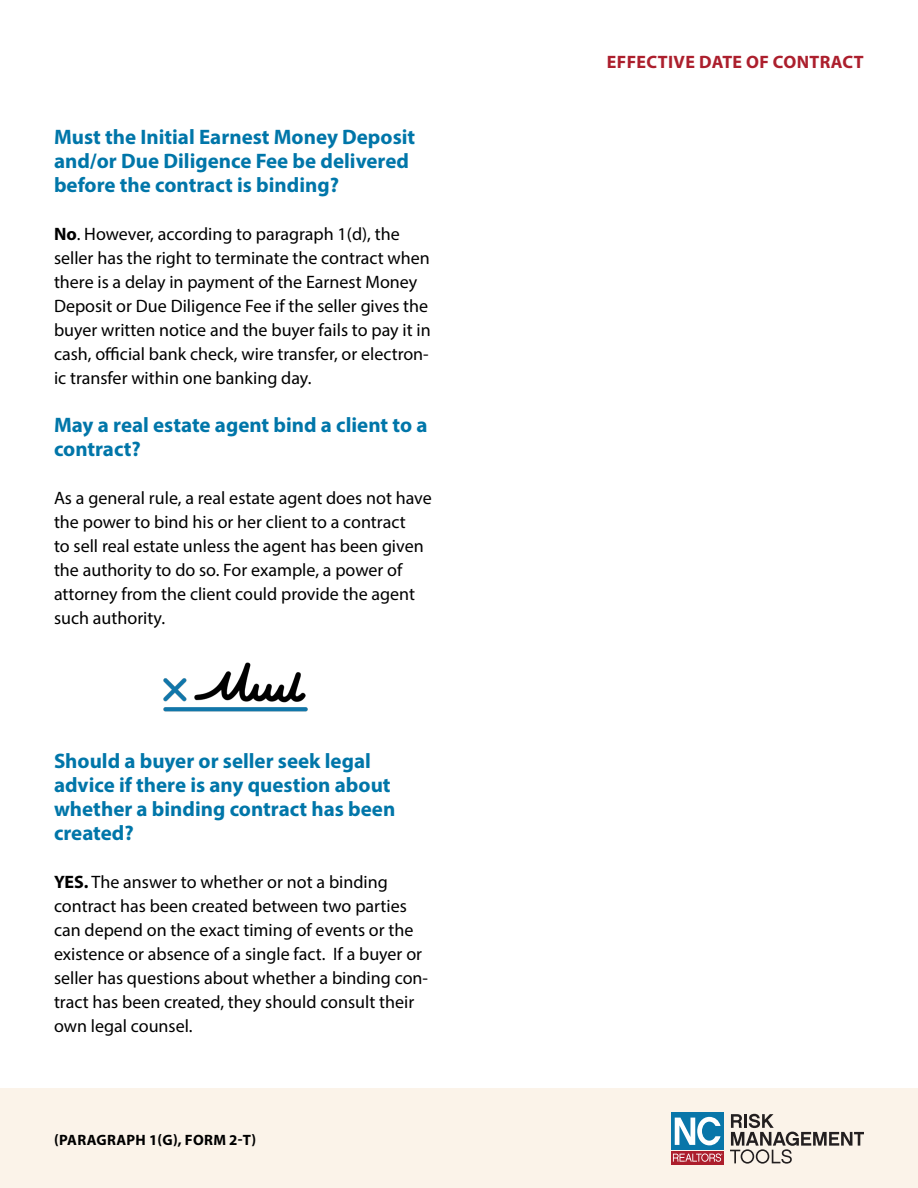
<style>
.page{position:relative;width:918px;height:1188px;background:#fff}
.page>*{position:absolute;margin:0;border:0;box-sizing:border-box;transform-origin:0 0}
.Question{font:700 21px/24px "Myriad Pro";color:#0076a9}
.Answer{font:18px/24px "Myriad Pro";color:#000}
.t1{font:700 18px "Myriad Pro";letter-spacing:.02em;color:#ac1f2d}
.t2{font:700 15px "Myriad Pro";letter-spacing:.02em;color:#000}
.s1{font-weight:700}
</style>
<div class="page">
<div style="left:0;top:1088px;width:918px;height:100px;background:#fbf3e9"></div>
<div style="left:671px;top:1112px;width:53px;height:38px;background:#0976a9"></div>
<div style="left:671px;top:1151px;width:53px;height:13px;background:#ac1e2c"></div>
<svg style="left:675px;top:1117px;width:46px;height:28px"></svg>
<svg style="left:673px;top:1153px;width:49px;height:9px"></svg>
<svg style="left:730px;top:1114px;width:134px;height:50px"></svg>
<img style="left:163px;top:662px;width:145px;height:50px">
<p class="Question" style="left:54px;top:124px;width:363px">Must the Initial Earnest Money Deposit and/or Due Diligence Fee be delivered before the contract is binding?</p>
<p class="Answer" style="left:54px;top:222px;width:378px"><span class="s1">No</span>. However, according to paragraph 1(d), the seller has the right to terminate the contract when there is a delay in payment of the Earnest Money Deposit or Due Diligence Fee if the seller gives the buyer written notice and the buyer fails to pay it in cash, official bank check, wire transfer, or electron&shy;ic transfer within one banking day.</p>
<p class="Question" style="left:54px;top:412px;width:375px">May a real estate agent bind a client to a contract?</p>
<p class="Answer" style="left:54px;top:486px;width:379px">As a general rule, a real estate agent does not have the power to bind his or her client to a contract<br>to sell real estate unless the agent has been given the authority to do so. For example, a power of attorney from the client could provide the agent such authority.</p>
<p class="Question" style="left:54px;top:748px;width:343px">Should a buyer or seller seek legal advice if there is any question about whether a binding contract has been created?</p>
<p class="Answer" style="left:54px;top:870px;width:376px"><span class="s1">YES.</span> The answer to whether or not a binding contract has been created between two parties can depend on the exact timing of events or the existence or absence of a single fact. If a buyer or seller has questions about whether a binding con&shy;tract has been created, they should consult their own legal counsel.</p>
<p class="t2" style="left:54px;top:1130px;width:204px">(PARAGRAPH 1(G), FORM 2-T)</p>
<p class="t1" style="left:607px;top:50px;width:258px">EFFECTIVE DATE OF CONTRACT</p>
</div>
